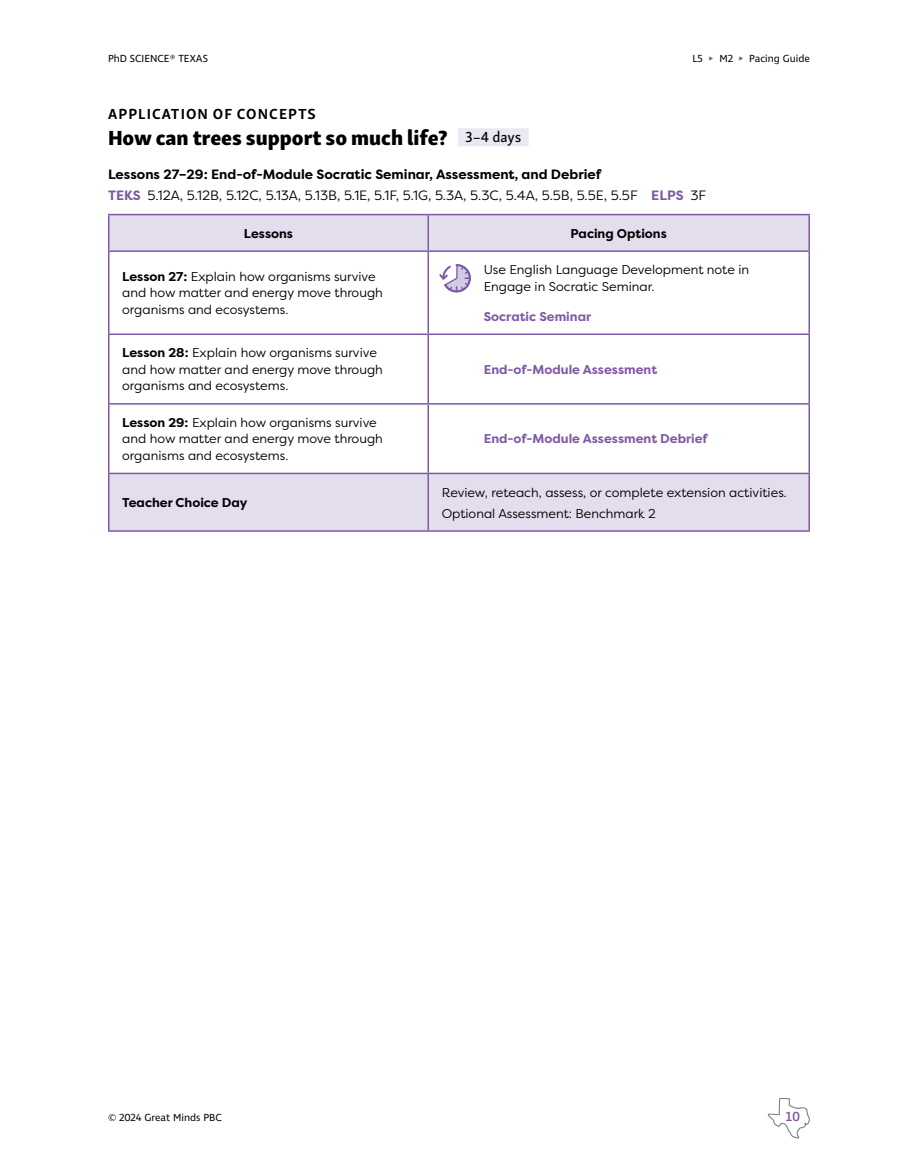
<style>
.page{position:relative;width:918px;height:1175px;background:#fff}
.page>*{position:absolute;margin:0;border:0;box-sizing:border-box;transform-origin:0 0}
.t1{font:21px "Skolar Sans Latn Eb";color:#000}
.t2{font:700 15px "Skolar Sans Latn";letter-spacing:.07em;color:#000}
.t3{font:15px "Skolar Sans Latn Me";color:#000}
.t4{font:13.5px "Filson Pro";color:#000}
.t5{font:700 13.5px "Filson Pro";color:#000}
.t6{font:500 13.5px "Ingra";color:#7f58a5}
.t7{font:12.75px/16.5px "Filson Pro";color:#000}
.t8{font:700 12.75px "Filson Pro";color:#7f58a5}
.t9{font:700 12.75px "Filson Pro";color:#000}
.t10{font:10.5px "Ingra";color:#000}
.s1{color:#636466}
.s2{font-weight:700;color:#7f58a5}
.s3{font-weight:700}
</style>
<div class="page">
<div style="left:458px;top:128px;width:71px;height:18px;background:#ebe7f3"></div>
<svg style="left:110px;top:215px;width:698px;height:315px"></svg>
<hr style="left:428px;top:215px;width:1px;height:35px;background:#7f58a5">
<hr style="left:428px;top:252px;width:1px;height:81px;background:#7f58a5">
<hr style="left:428px;top:335px;width:1px;height:68px;background:#7f58a5">
<hr style="left:428px;top:404px;width:1px;height:68px;background:#7f58a5">
<hr style="left:108px;top:214px;width:320px;height:1px;background:#7f58a5">
<hr style="left:108px;top:215px;width:2px;height:35px;background:#7f58a5">
<hr style="left:428px;top:214px;width:382px;height:1px;background:#7f58a5">
<hr style="left:808px;top:215px;width:2px;height:35px;background:#7f58a5">
<hr style="left:108px;top:250px;width:320px;height:2px;background:#7f58a5">
<hr style="left:428px;top:250px;width:382px;height:2px;background:#7f58a5">
<hr style="left:108px;top:252px;width:2px;height:81px;background:#7f58a5">
<hr style="left:808px;top:252px;width:2px;height:81px;background:#7f58a5">
<hr style="left:108px;top:333px;width:320px;height:2px;background:#7f58a5">
<hr style="left:108px;top:335px;width:2px;height:68px;background:#7f58a5">
<hr style="left:428px;top:333px;width:382px;height:2px;background:#7f58a5">
<hr style="left:808px;top:335px;width:2px;height:68px;background:#7f58a5">
<hr style="left:108px;top:403px;width:320px;height:1px;background:#7f58a5">
<hr style="left:108px;top:404px;width:2px;height:68px;background:#7f58a5">
<hr style="left:428px;top:403px;width:382px;height:1px;background:#7f58a5">
<hr style="left:808px;top:404px;width:2px;height:68px;background:#7f58a5">
<hr style="left:428px;top:474px;width:1px;height:56px;background:#7f58a5">
<hr style="left:108px;top:472px;width:320px;height:2px;background:#7f58a5">
<hr style="left:108px;top:474px;width:2px;height:56px;background:#7f58a5">
<hr style="left:428px;top:472px;width:382px;height:2px;background:#7f58a5">
<hr style="left:808px;top:474px;width:2px;height:56px;background:#7f58a5">
<hr style="left:108px;top:530px;width:320px;height:2px;background:#7f58a5">
<hr style="left:428px;top:530px;width:382px;height:2px;background:#7f58a5">
<svg style="left:437px;top:264px;width:36px;height:28px"></svg>
<svg style="left:767px;top:1097px;width:43px;height:42px"></svg>
<p class="t10" style="left:108px;top:52px;width:101px">PhD SCIENCE® TEXAS</p>
<p class="t10" style="left:692px;top:52px;width:119px">L5 <span class="s1">▸</span> M2 <span class="s1">▸</span> Pacing Guide</p>
<h3 class="t2" style="left:108px;top:102px;width:209px">APPLICATION OF CONCEPTS</h3>
<h3 class="t1" style="left:108px;top:120px;width:341px">How can trees support so much life?</h3>
<p class="t3" style="left:465px;top:125px;width:58px">3–4 days</p>
<h4 class="t5" style="left:108px;top:166px;width:495px">Lessons 27–29: End-of-Module Socratic Seminar, Assessment, and Debrief</h4>
<p class="t4" style="left:108px;top:187px;width:600px"><span class="s2">TEKS</span> 5.12A, 5.12B, 5.12C, 5.13A, 5.13B, 5.1E, 5.1F, 5.1G, 5.3A, 5.3C, 5.4A, 5.5B, 5.5E, 5.5F <span class="s2">ELPS</span> 3F</p>
<p class="t9" style="left:244px;top:225px;width:51px">Lessons</p>
<p class="t9" style="left:571px;top:225px;width:98px">Pacing Options</p>
<p class="t7" style="left:122px;top:268px;width:262px"><span class="s3">Lesson 27:</span> Explain how organisms survive and how matter and energy move through organisms and ecosystems.</p>
<p class="t7" style="left:484px;top:261px;width:267px">Use English Language Development note in<br>Engage in Socratic Seminar.</p>
<p class="t8" style="left:484px;top:308px;width:109px">Socratic Seminar</p>
<p class="t7" style="left:122px;top:344px;width:262px"><span class="s3">Lesson 28:</span> Explain how organisms survive and how matter and energy move through organisms and ecosystems.</p>
<p class="t7" style="left:122px;top:414px;width:262px"><span class="s3">Lesson 29:</span> Explain how organisms survive and how matter and energy move through organisms and ecosystems.</p>
<p class="t9" style="left:122px;top:494px;width:127px">Teacher Choice Day</p>
<p class="t8" style="left:484px;top:361px;width:175px">End-of-Module Assessment</p>
<p class="t8" style="left:484px;top:431px;width:226px">End-of-Module Assessment Debrief</p>
<p class="t7" style="left:442px;top:483px;width:347px">Review, reteach, assess, or complete extension activities.</p>
<p class="t7" style="left:442px;top:504px;width:216px">Optional Assessment: Benchmark 2</p>
<p class="t10" style="left:108px;top:1110px;width:115px">© 2024 Great Minds PBC</p>
<p class="t6" style="left:785px;top:1108px;width:16px">10</p>
</div>
